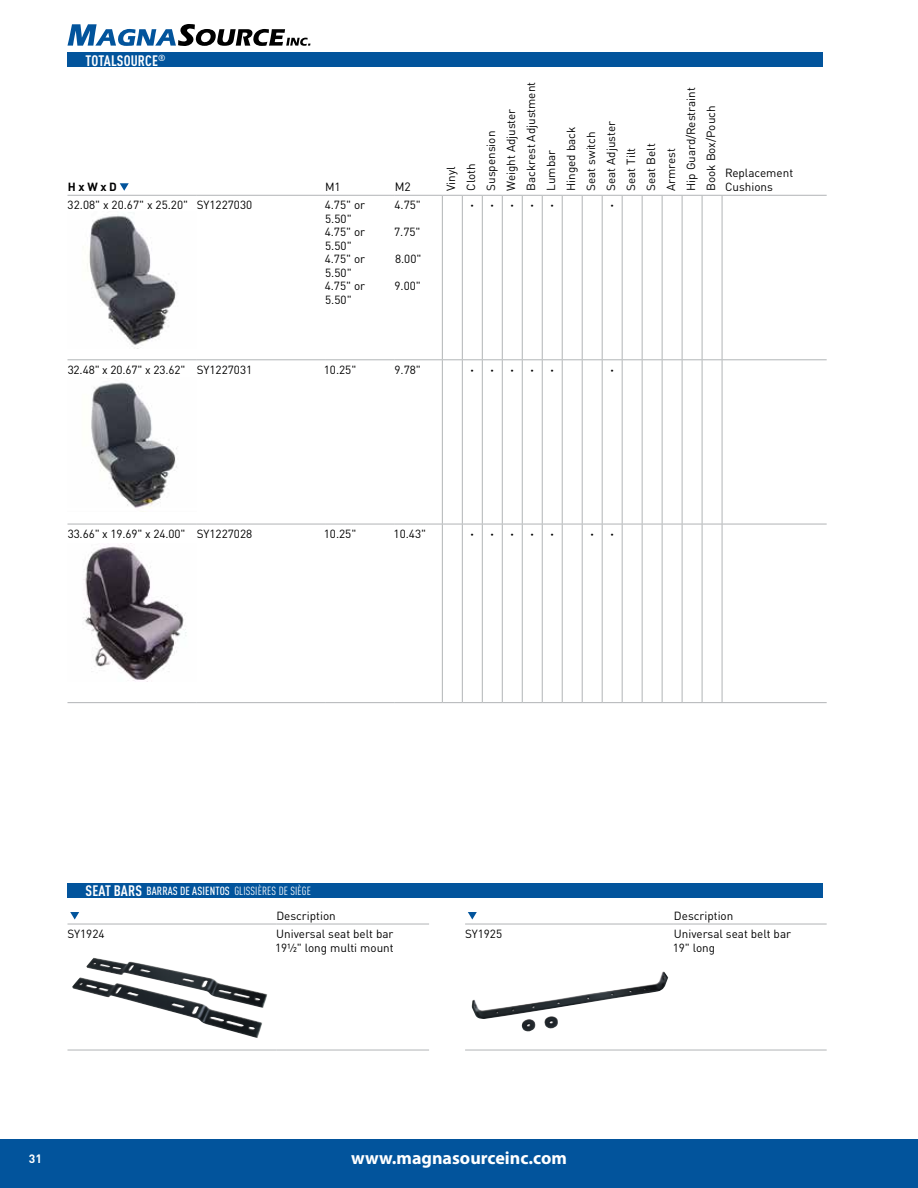
<style>
.page{position:relative;width:918px;height:1188px;background:#fff}
.page>*{position:absolute;margin:0;border:0;box-sizing:border-box;transform-origin:0 0}
.t1{font:700 18px "Myriad Pro";color:#fff}
.t2{font:700 condensed 15px "TVH Pro";letter-spacing:.01em;color:#fff}
.t3{font:700 12px "TVH Pro";color:#fff}
.t4{font:12px "TVH Pro";color:#000}
.t5{font:11.7px/20px "TVH Pro";color:#000}
.t6{font:condensed 11.7px/24.8px "TVH Pro";letter-spacing:.01em;color:#fff}
.t7{font:700 11.7px "TVH Pro";color:#000}
.s1{font-weight:700;font-size:15px}
.s2{font-weight:500}
.s3{font-stretch:normal;color:#000}
.s4{font-style:inherit}
</style>
<div class="page">
<div style="left:0;top:1139px;width:918px;height:49px;background:#02549c"></div>
<svg style="left:68px;top:24px;width:242px;height:22px"></svg>
<div style="left:68px;top:52px;width:756px;height:16px;background:#02549c"></div>
<hr style="left:68px;top:359px;width:129px;height:1px;background:#b1b4b6">
<hr style="left:197px;top:359px;width:128px;height:1px;background:#b1b4b6">
<hr style="left:325px;top:359px;width:70px;height:1px;background:#b1b4b6">
<hr style="left:395px;top:359px;width:47px;height:1px;background:#b1b4b6">
<hr style="left:722px;top:359px;width:105px;height:1px;background:#b1b4b6">
<hr style="left:68px;top:524px;width:129px;height:1px;background:#b1b4b6">
<hr style="left:197px;top:524px;width:128px;height:1px;background:#b1b4b6">
<hr style="left:325px;top:524px;width:70px;height:1px;background:#b1b4b6">
<hr style="left:395px;top:524px;width:47px;height:1px;background:#b1b4b6">
<hr style="left:722px;top:524px;width:105px;height:1px;background:#b1b4b6">
<hr style="left:68px;top:702px;width:129px;height:1px;background:#b1b4b6">
<hr style="left:197px;top:702px;width:128px;height:1px;background:#b1b4b6">
<hr style="left:325px;top:702px;width:70px;height:1px;background:#b1b4b6">
<hr style="left:395px;top:702px;width:47px;height:1px;background:#b1b4b6">
<hr style="left:722px;top:702px;width:105px;height:1px;background:#b1b4b6">
<hr style="left:68px;top:195px;width:129px;height:1px;background:#b1b4b6">
<hr style="left:197px;top:195px;width:128px;height:1px;background:#b1b4b6">
<hr style="left:325px;top:195px;width:70px;height:1px;background:#b1b4b6">
<hr style="left:395px;top:195px;width:47px;height:1px;background:#b1b4b6">
<hr style="left:722px;top:195px;width:105px;height:1px;background:#b1b4b6">
<svg style="left:442px;top:195px;width:280px;height:1px"></svg>
<hr style="left:482px;top:196px;width:1px;height:163px;background:#b1b4b6">
<hr style="left:502px;top:196px;width:1px;height:163px;background:#b1b4b6">
<hr style="left:522px;top:196px;width:1px;height:163px;background:#b1b4b6">
<hr style="left:542px;top:196px;width:1px;height:163px;background:#b1b4b6">
<hr style="left:562px;top:196px;width:1px;height:163px;background:#b1b4b6">
<hr style="left:582px;top:196px;width:1px;height:163px;background:#b1b4b6">
<hr style="left:602px;top:196px;width:1px;height:163px;background:#b1b4b6">
<hr style="left:622px;top:196px;width:1px;height:163px;background:#b1b4b6">
<hr style="left:642px;top:196px;width:1px;height:163px;background:#b1b4b6">
<hr style="left:662px;top:196px;width:1px;height:163px;background:#b1b4b6">
<hr style="left:682px;top:196px;width:1px;height:163px;background:#b1b4b6">
<hr style="left:482px;top:360px;width:1px;height:164px;background:#b1b4b6">
<hr style="left:502px;top:360px;width:1px;height:164px;background:#b1b4b6">
<hr style="left:522px;top:360px;width:1px;height:164px;background:#b1b4b6">
<hr style="left:542px;top:360px;width:1px;height:164px;background:#b1b4b6">
<hr style="left:562px;top:360px;width:1px;height:164px;background:#b1b4b6">
<hr style="left:582px;top:360px;width:1px;height:164px;background:#b1b4b6">
<hr style="left:602px;top:360px;width:1px;height:164px;background:#b1b4b6">
<hr style="left:622px;top:360px;width:1px;height:164px;background:#b1b4b6">
<hr style="left:642px;top:360px;width:1px;height:164px;background:#b1b4b6">
<hr style="left:662px;top:360px;width:1px;height:164px;background:#b1b4b6">
<hr style="left:682px;top:360px;width:1px;height:164px;background:#b1b4b6">
<hr style="left:482px;top:524px;width:1px;height:178px;background:#b1b4b6">
<hr style="left:502px;top:524px;width:1px;height:178px;background:#b1b4b6">
<hr style="left:522px;top:524px;width:1px;height:178px;background:#b1b4b6">
<hr style="left:542px;top:524px;width:1px;height:178px;background:#b1b4b6">
<hr style="left:562px;top:524px;width:1px;height:178px;background:#b1b4b6">
<hr style="left:582px;top:524px;width:1px;height:178px;background:#b1b4b6">
<hr style="left:602px;top:524px;width:1px;height:178px;background:#b1b4b6">
<hr style="left:622px;top:524px;width:1px;height:178px;background:#b1b4b6">
<hr style="left:642px;top:524px;width:1px;height:178px;background:#b1b4b6">
<hr style="left:662px;top:524px;width:1px;height:178px;background:#b1b4b6">
<hr style="left:682px;top:524px;width:1px;height:178px;background:#b1b4b6">
<hr style="left:442px;top:196px;width:1px;height:163px;background:#b1b4b6">
<hr style="left:462px;top:196px;width:1px;height:163px;background:#b1b4b6">
<hr style="left:442px;top:360px;width:1px;height:164px;background:#b1b4b6">
<hr style="left:462px;top:360px;width:1px;height:164px;background:#b1b4b6">
<hr style="left:442px;top:524px;width:1px;height:178px;background:#b1b4b6">
<hr style="left:462px;top:524px;width:1px;height:178px;background:#b1b4b6">
<hr style="left:702px;top:196px;width:1px;height:163px;background:#b1b4b6">
<hr style="left:722px;top:196px;width:1px;height:163px;background:#b1b4b6">
<svg style="left:442px;top:359px;width:280px;height:1px"></svg>
<hr style="left:702px;top:360px;width:1px;height:164px;background:#b1b4b6">
<hr style="left:722px;top:360px;width:1px;height:164px;background:#b1b4b6">
<svg style="left:442px;top:524px;width:280px;height:1px"></svg>
<hr style="left:702px;top:524px;width:1px;height:178px;background:#b1b4b6">
<hr style="left:722px;top:524px;width:1px;height:178px;background:#b1b4b6">
<svg style="left:442px;top:702px;width:280px;height:1px"></svg>
<svg style="left:120px;top:183px;width:9px;height:8px"></svg>
<img style="left:87px;top:215px;width:89px;height:133px">
<img style="left:91px;top:382px;width:86px;height:130px">
<img style="left:83px;top:543px;width:104px;height:138px">
<div style="left:68px;top:883px;width:756px;height:15px;background:#02549c"></div>
<hr style="left:68px;top:924px;width:208px;height:1px;background:#b1b4b6">
<hr style="left:276px;top:924px;width:153px;height:1px;background:#b1b4b6">
<hr style="left:68px;top:1050px;width:208px;height:1px;background:#b1b4b6">
<hr style="left:276px;top:1050px;width:153px;height:1px;background:#b1b4b6">
<svg style="left:70px;top:912px;width:9px;height:8px"></svg>
<img style="left:72px;top:958px;width:195px;height:80px">
<hr style="left:465px;top:924px;width:209px;height:1px;background:#b1b4b6">
<hr style="left:674px;top:924px;width:153px;height:1px;background:#b1b4b6">
<hr style="left:465px;top:1050px;width:209px;height:1px;background:#b1b4b6">
<hr style="left:674px;top:1050px;width:153px;height:1px;background:#b1b4b6">
<svg style="left:468px;top:912px;width:9px;height:8px"></svg>
<img style="left:472px;top:971px;width:196px;height:61px">
<p class="t2" style="left:86px;top:49px;width:81px">TOTALSOURCE<sup>®</sup></p>
<p class="t7" style="left:68px;top:177px;width:51px">H x W x D</p>
<p class="t5" style="left:325px;top:175px;width:17px">M1</p>
<p class="t4" style="left:395px;top:177px;width:18px">M2</p>
<p class="t5" style="left:68px;top:194px;width:186px">32.08" x 20.67" x 25.20" SY1227030</p>
<p class="t5" style="left:325px;top:197px;width:42px;line-height:13.5px">4.75" or<br>5.50"<br>4.75" or<br>5.50"<br>4.75" or<br>5.50"<br>4.75" or<br>5.50"</p>
<p class="t5" style="left:394px;top:194px;width:28px">4.75"</p>
<p class="t5" style="left:394px;top:221px;width:28px">7.75"</p>
<p class="t5" style="left:395px;top:248px;width:28px">8.00"</p>
<p class="t5" style="left:394px;top:275px;width:28px">9.00"</p>
<p class="t5" style="left:440px;top:191px;width:111px;rotate:-90deg">Vinyl<br>Cloth<br>Suspension<br>Weight Adjuster<br>Backrest Adjustment<br>Lumbar<br>Hinged back<br>Seat switch<br>Seat Adjuster<br>Seat Tilt<br>Seat Belt<br>Armrest<br>Hip Guard/Restraint<br>Book Box/Pouch</p>
<p class="t7" style="left:471px;top:195px;width:25px">• •</p>
<p class="t7" style="left:511px;top:195px;width:25px">• •</p>
<p class="t7" style="left:550px;top:195px;width:5px">•</p>
<p class="t7" style="left:610px;top:195px;width:5px">•</p>
<p class="t5" style="left:725px;top:165px;width:70px;line-height:13.5px">Replacement<br>Cushions</p>
<p class="t5" style="left:68px;top:359px;width:186px">32.48" x 20.67" x 23.62" SY1227031</p>
<p class="t5" style="left:324px;top:359px;width:34px">10.25"</p>
<p class="t5" style="left:394px;top:359px;width:28px">9.78"</p>
<p class="t7" style="left:471px;top:360px;width:25px">• •</p>
<p class="t7" style="left:511px;top:360px;width:25px">• •</p>
<p class="t7" style="left:550px;top:360px;width:5px">•</p>
<p class="t7" style="left:610px;top:360px;width:5px">•</p>
<p class="t5" style="left:68px;top:523px;width:186px">33.66" x 19.69" x 24.00" SY1227028</p>
<p class="t5" style="left:324px;top:523px;width:34px">10.25"</p>
<p class="t5" style="left:394px;top:523px;width:34px">10.43"</p>
<p class="t7" style="left:471px;top:524px;width:25px">• •</p>
<p class="t7" style="left:511px;top:524px;width:25px">• •</p>
<p class="t7" style="left:550px;top:524px;width:5px">•</p>
<p class="t7" style="left:590px;top:524px;width:25px">• •</p>
<p class="t6" style="left:276px;top:877px;width:61px;text-indent:-191px"><span class="s1">SEAT BARS</span> <span class="s2">BARRAS DE ASIENTOS</span> GLISSIÈRES DE SIÈGE<br><span class="s3">Description</span></p>
<p class="t5" style="left:68px;top:923px;width:39px">SY1924</p>
<p class="t5" style="left:275px;top:926px;width:120px;line-height:13.5px">Universal seat belt bar<br>191⁄2" long multi mount</p>
<p class="t5" style="left:674px;top:904px;width:61px">Description</p>
<p class="t5" style="left:465px;top:923px;width:39px">SY1925</p>
<p class="t5" style="left:673px;top:926px;width:120px;line-height:13.5px">Universal seat belt bar<br><span class="s4">19"</span> long</p>
<p class="t3" style="left:29px;top:1148px;width:15px">31</p>
<h1 class="t1" style="left:351px;top:1146px;width:217px">www.magnasourceinc.com</h1>
</div>
